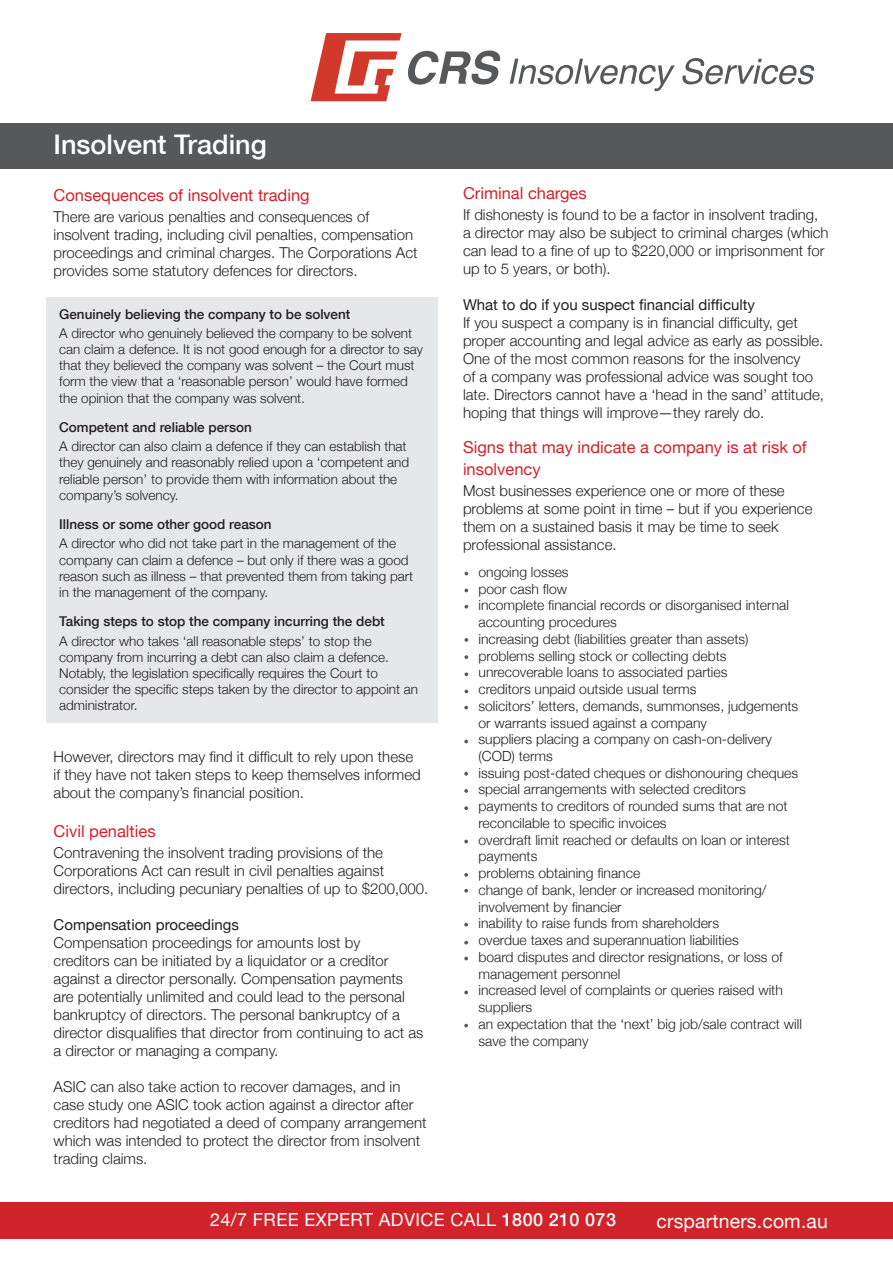
<style>
.page{position:relative;width:893px;height:1263px;background:#fff}
.page>*{position:absolute;margin:0;border:0;box-sizing:border-box;transform-origin:0 0}
.t1{font:500 27px "Helvetica Neue";color:#fff}
.Paragraph_Style_2{font:19.35px "Helvetica Neue";letter-spacing:.01em;color:#fff}
.Paragraph_Style_2-2{font:18px "Helvetica Neue";letter-spacing:.02em;color:#fff}
.t2{font:16.5px/21.6px "Helvetica Neue";color:#d1232a}
.Paragraph_Style_2-3{font:300 15px/18px "Helvetica Neue";color:#231f20}
.Paragraph_Style_2-4{font:15px "Helvetica Neue";color:#231f20}
.Paragraph_Style_2-5{font:300 13.95px "Helvetica Neue";color:#231f20}
.Paragraph_Style_2-6{font:300 13.5px/16.2px "Helvetica Neue";color:#231f20}
.t3{font:500 13.5px "Helvetica Neue";color:#231f20}
.s1{font-weight:500}
</style>
<div class="page">
<div style="left:0;top:124px;width:893px;height:45px;background:#57585a"></div>
<div style="left:46px;top:297px;width:391px;height:426px;background:#e6e7e9"></div>
<svg style="left:311px;top:33px;width:189px;height:68px"></svg>
<svg style="left:510px;top:59px;width:165px;height:32px"></svg>
<svg style="left:682px;top:58px;width:132px;height:26px"></svg>
<div style="left:0;top:1202px;width:893px;height:37px;background:#d1232a"></div>
<svg style="left:464px;top:572px;width:4px;height:3px"></svg>
<svg style="left:464px;top:589px;width:4px;height:3px"></svg>
<svg style="left:464px;top:605px;width:4px;height:4px"></svg>
<svg style="left:464px;top:638px;width:4px;height:4px"></svg>
<svg style="left:464px;top:655px;width:4px;height:4px"></svg>
<svg style="left:464px;top:672px;width:4px;height:4px"></svg>
<svg style="left:464px;top:690px;width:4px;height:3px"></svg>
<svg style="left:464px;top:706px;width:4px;height:3px"></svg>
<svg style="left:464px;top:740px;width:4px;height:3px"></svg>
<svg style="left:464px;top:772px;width:4px;height:4px"></svg>
<svg style="left:464px;top:789px;width:4px;height:4px"></svg>
<svg style="left:464px;top:806px;width:4px;height:4px"></svg>
<svg style="left:464px;top:840px;width:4px;height:3px"></svg>
<svg style="left:464px;top:873px;width:4px;height:4px"></svg>
<svg style="left:464px;top:941px;width:4px;height:3px"></svg>
<svg style="left:464px;top:889px;width:4px;height:4px"></svg>
<svg style="left:464px;top:957px;width:4px;height:3px"></svg>
<svg style="left:464px;top:923px;width:4px;height:3px"></svg>
<svg style="left:464px;top:990px;width:4px;height:4px"></svg>
<svg style="left:464px;top:1024px;width:4px;height:3px"></svg>
<p class="t1" style="left:54px;top:128px;width:215px">Insolvent Trading</p>
<p class="t2" style="left:54px;top:184px;width:258px">Consequences of insolvent trading</p>
<p class="Paragraph_Style_2-3" style="left:54px;top:207px;width:366px">There are various penalties and consequences of insolvent trading, including civil penalties, compensation proceedings and criminal charges. The Corporations Act provides some statutory defences for directors.</p>
<p class="t3" style="left:59px;top:306px;width:293px">Genuinely believing the company to be solvent</p>
<p class="Paragraph_Style_2-6" style="left:59px;top:325px;width:365px">A director who genuinely believed the company to be solvent can claim a defence. It is not good enough for a director to say that they believed the company was solvent – the Court must form the view that a ‘reasonable person’ would have formed the opinion that the company was solvent.</p>
<p class="t3" style="left:59px;top:419px;width:194px">Competent and reliable person</p>
<p class="Paragraph_Style_2-6" style="left:59px;top:438px;width:351px">A director can also claim a defence if they can establish that they genuinely and reasonably relied upon a ‘competent and reliable person’ to provide them with information about the company’s solvency.</p>
<p class="t3" style="left:59px;top:516px;width:214px">Illness or some other good reason</p>
<p class="Paragraph_Style_2-6" style="left:59px;top:535px;width:355px">A director who did not take part in the management of the company can claim a defence – but only if there was a good reason such as illness – that prevented them from taking part in the management of the company.</p>
<p class="t3" style="left:59px;top:613px;width:327px">Taking steps to stop the company incurring the debt</p>
<p class="Paragraph_Style_2-6" style="left:59px;top:632px;width:360px">A director who takes ‘all reasonable steps’ to stop the company from incurring a debt can also claim a defence.<br>Notably, the legislation specifically requires the Court to consider the specific steps taken by the director to appoint an administrator.</p>
<p class="Paragraph_Style_2-3" style="left:54px;top:747px;width:369px">However, directors may find it difficult to rely upon these if they have not taken steps to keep themselves informed about the company’s financial position.</p>
<p class="t2" style="left:54px;top:820px;width:104px">Civil penalties</p>
<p class="Paragraph_Style_2-3" style="left:54px;top:843px;width:331px">Contravening the insolvent trading provisions of the</p>
<p class="Paragraph_Style_2-3" style="left:54px;top:861px;width:376px">Corporations Act can result in civil penalties against directors, including pecuniary penalties of up to $200,000.</p>
<p class="Paragraph_Style_2-4" style="left:54px;top:915px;width:187px">Compensation proceedings</p>
<p class="Paragraph_Style_2-3" style="left:54px;top:933px;width:371px">Compensation proceedings for amounts lost by<br>creditors can be initiated by a liquidator or a creditor against a director personally. Compensation payments are potentially unlimited and could lead to the personal bankruptcy of directors. The personal bankruptcy of a director disqualifies that director from continuing to act as a director or managing a company.</p>
<p class="Paragraph_Style_2-3" style="left:54px;top:1077px;width:374px">ASIC can also take action to recover damages, and in case study one ASIC took action against a director after creditors had negotiated a deed of company arrangement which was intended to protect the director from insolvent trading claims.</p>
<p class="t2" style="left:463px;top:182px;width:125px">Criminal charges</p>
<p class="Paragraph_Style_2-3" style="left:463px;top:205px;width:367px">If dishonesty is found to be a factor in insolvent trading, a director may also be subject to criminal charges (which can lead to a fine of up to $220,000 or imprisonment for up to 5 years, or both).</p>
<p class="Paragraph_Style_2-4" style="left:463px;top:296px;width:293px">What to do if you suspect financial difficulty</p>
<p class="Paragraph_Style_2-3" style="left:463px;top:313px;width:362px">If you suspect a company is in financial difficulty, get proper accounting and legal advice as early as possible.<br>One of the most common reasons for the insolvency<br>of a company was professional advice was sought too late. Directors cannot have a ‘head in the sand’ attitude, hoping that things will improve—they rarely do.</p>
<p class="t2" style="left:463px;top:436px;width:345px">Signs that may indicate a company is at risk of insolvency</p>
<p class="Paragraph_Style_2-3" style="left:463px;top:481px;width:323px">Most businesses experience one or more of these</p>
<p class="Paragraph_Style_2-3" style="left:463px;top:499px;width:351px">problems at some point in time – but if you experience them on a sustained basis it may be time to seek professional assistance.</p>
<p class="Paragraph_Style_2-5" style="left:478px;top:563px;width:92px">ongoing losses</p>
<p class="Paragraph_Style_2-5" style="left:478px;top:580px;width:90px">poor cash flow</p>
<p class="Paragraph_Style_2-5" style="left:478px;top:597px;width:312px">incomplete financial records or disorganised internal</p>
<p class="Paragraph_Style_2-5" style="left:478px;top:614px;width:140px">accounting procedures</p>
<p class="Paragraph_Style_2-5" style="left:478px;top:630px;width:272px">increasing debt (liabilities greater than assets)</p>
<p class="Paragraph_Style_2-5" style="left:478px;top:647px;width:250px">problems selling stock or collecting debts</p>
<p class="Paragraph_Style_2-5" style="left:478px;top:664px;width:250px">unrecoverable loans to associated parties</p>
<p class="Paragraph_Style_2-5" style="left:478px;top:680px;width:220px">creditors unpaid outside usual terms</p>
<p class="Paragraph_Style_2-5" style="left:478px;top:697px;width:321px">solicitors’ letters, demands, summonses, judgements</p>
<p class="Paragraph_Style_2-5" style="left:478px;top:714px;width:230px">or warrants issued against a company</p>
<p class="Paragraph_Style_2-5" style="left:478px;top:731px;width:295px">suppliers placing a company on cash-on-delivery</p>
<p class="Paragraph_Style_2-5" style="left:478px;top:747px;width:76px">(COD) terms</p>
<p class="Paragraph_Style_2-5" style="left:478px;top:764px;width:321px">issuing post-dated cheques or dishonouring cheques</p>
<p class="Paragraph_Style_2-5" style="left:478px;top:781px;width:269px">special arrangements with selected creditors</p>
<p class="Paragraph_Style_2-5" style="left:478px;top:798px;width:311px">payments to creditors of rounded sums that are not</p>
<p class="Paragraph_Style_2-5" style="left:478px;top:814px;width:190px">reconcilable to specific invoices</p>
<p class="Paragraph_Style_2-5" style="left:478px;top:831px;width:313px">overdraft limit reached or defaults on loan or interest</p>
<p class="Paragraph_Style_2-5" style="left:478px;top:848px;width:60px">payments</p>
<p class="Paragraph_Style_2-5" style="left:478px;top:865px;width:163px">problems obtaining finance</p>
<p class="Paragraph_Style_2-5" style="left:478px;top:881px;width:289px">change of bank, lender or increased monitoring/</p>
<p class="Paragraph_Style_2-5" style="left:478px;top:898px;width:145px">involvement by financier</p>
<p class="Paragraph_Style_2-5" style="left:478px;top:915px;width:242px">inability to raise funds from shareholders</p>
<p class="Paragraph_Style_2-5" style="left:478px;top:932px;width:262px">overdue taxes and superannuation liabilities</p>
<p class="Paragraph_Style_2-5" style="left:478px;top:948px;width:306px">board disputes and director resignations, or loss of</p>
<p class="Paragraph_Style_2-5" style="left:478px;top:965px;width:143px">management personnel</p>
<p class="Paragraph_Style_2-5" style="left:478px;top:982px;width:306px">increased level of complaints or queries raised with</p>
<p class="Paragraph_Style_2-5" style="left:478px;top:999px;width:55px">suppliers</p>
<p class="Paragraph_Style_2-5" style="left:478px;top:1015px;width:325px">an expectation that the ‘next’ big job/sale contract will</p>
<p class="Paragraph_Style_2-5" style="left:478px;top:1032px;width:112px">save the company</p>
<p class="Paragraph_Style_2-2" style="left:210px;top:1209px;width:407px">24/7 FREE EXPERT ADVICE CALL <span class="s1">1800 210 073</span></p>
<p class="Paragraph_Style_2" style="left:656px;top:1209px;width:173px">crspartners.com.au</p>
</div>
